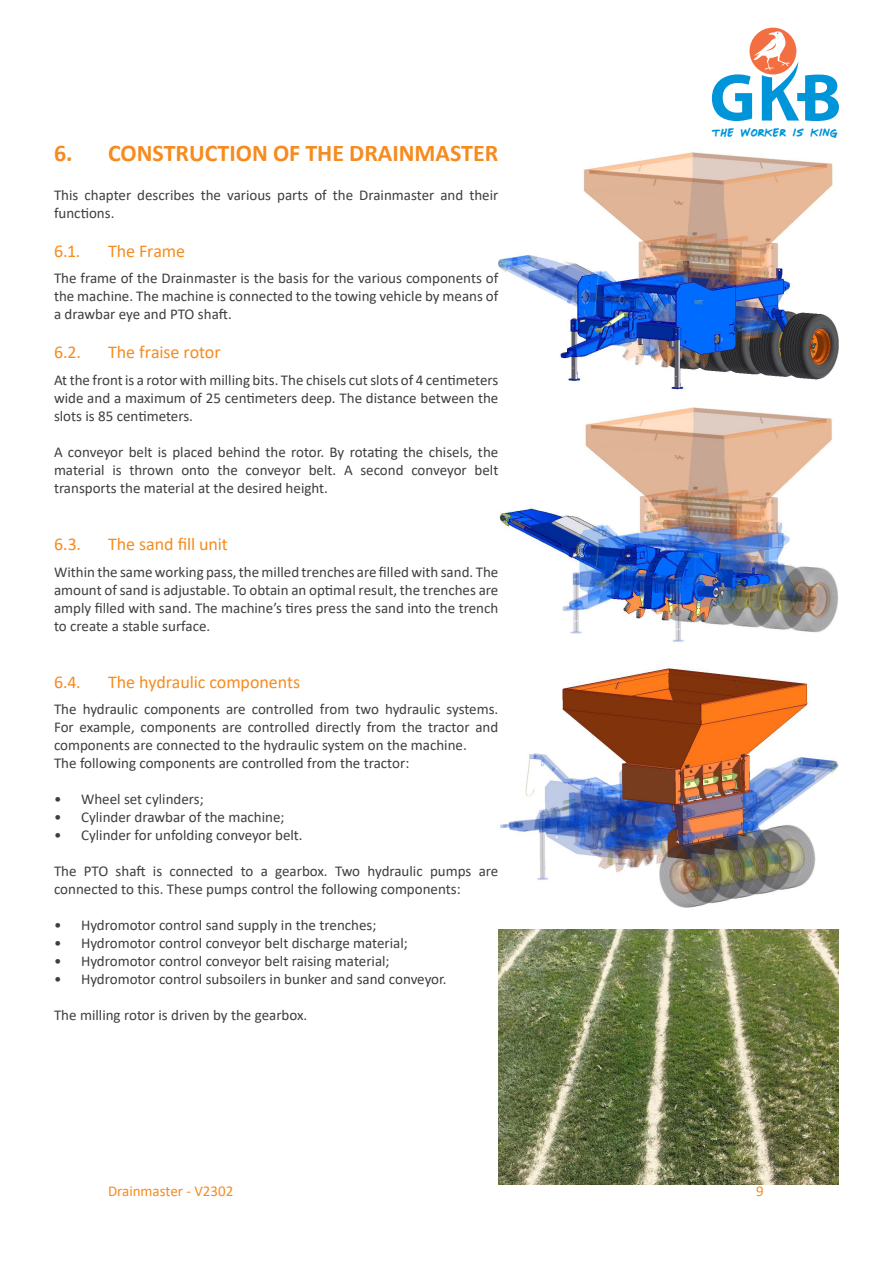
<style>
.page{position:relative;width:893px;height:1263px;background:#fff}
.page>*{position:absolute;margin:0;border:0;box-sizing:border-box;transform-origin:0 0}
.t1{font:700 24px "Calibri";color:#f68b1f}
.t2{font:18px "Calibri";letter-spacing:-.005em;color:#f68b1f}
.t3{font:16.05px "Mr Marcoozie MEDIUM";color:#0095d9}
.GKB_tekst_zwart{font:15px/18px "Calibri";color:#3e3e3f;text-align:justify}
.t4{font:15px "Calibri";color:#f68b1f}
</style>
<div class="page">
<div style="left:749px;top:28px;width:47px;height:46px;background:#f36f42;border-radius:50%"></div>
<svg style="left:712px;top:31px;width:127px;height:90px"></svg>
<img style="left:498px;top:152px;width:341px;height:240px">
<img style="left:499px;top:407px;width:339px;height:235px">
<img style="left:500px;top:668px;width:339px;height:240px">
<img style="left:498px;top:930px;width:341px;height:254px">
<p class="t1" style="left:54px;top:136px;width:446px">6. CONSTRUCTION OF THE DRAINMASTER</p>
<p class="GKB_tekst_zwart" style="left:54px;top:186px;width:446px">This chapter describes the various parts of the Drainmaster and their functions.</p>
<p class="t2" style="left:54px;top:238px;width:28px">6.1.</p>
<p class="t2" style="left:108px;top:238px;width:79px">The Frame</p>
<p class="GKB_tekst_zwart" style="left:54px;top:269px;width:446px">The frame of the Drainmaster is the basis for the various components of the machine. The machine is connected to the towing vehicle by means of a drawbar eye and PTO shaft.</p>
<p class="t2" style="left:54px;top:340px;width:29px">6.2.</p>
<p class="t2" style="left:108px;top:340px;width:114px">The fraise rotor</p>
<p class="GKB_tekst_zwart" style="left:54px;top:371px;width:446px">At the front is a rotor with milling bits. The chisels cut slots of 4 centimeters wide and a maximum of 25 centimeters deep. The distance between the slots is 85 centimeters.</p>
<p class="GKB_tekst_zwart" style="left:54px;top:443px;width:446px">A conveyor belt is placed behind the rotor. By rotating the chisels, the material is thrown onto the conveyor belt. A second conveyor belt transports the material at the desired height.</p>
<p class="t2" style="left:54px;top:531px;width:29px">6.3.</p>
<p class="t2" style="left:108px;top:531px;width:121px">The sand fill unit</p>
<p class="GKB_tekst_zwart" style="left:54px;top:562px;width:446px">Within the same working pass, the milled trenches are filled with sand. The amount of sand is adjustable. To obtain an optimal result, the trenches are amply filled with sand. The machine’s tires press the sand into the trench to create a stable surface.</p>
<p class="t2" style="left:54px;top:669px;width:28px">6.4.</p>
<p class="t2" style="left:108px;top:669px;width:194px">The hydraulic components</p>
<p class="GKB_tekst_zwart" style="left:54px;top:700px;width:446px">The hydraulic components are controlled from two hydraulic systems.<br>For example, components are controlled directly from the tractor and components are connected to the hydraulic system on the machine.</p>
<p class="GKB_tekst_zwart" style="left:54px;top:754px;width:357px">The following components are controlled from the tractor:</p>
<p class="GKB_tekst_zwart" style="left:54px;top:790px;width:151px">• Wheel set cylinders;</p>
<p class="GKB_tekst_zwart" style="left:54px;top:808px;width:232px">• Cylinder drawbar of the machine;</p>
<p class="GKB_tekst_zwart" style="left:54px;top:826px;width:250px">• Cylinder for unfolding conveyor belt.</p>
<p class="GKB_tekst_zwart" style="left:54px;top:862px;width:446px">The PTO shaft is connected to a gearbox. Two hydraulic pumps are connected to this. These pumps control the following components:</p>
<p class="GKB_tekst_zwart" style="left:54px;top:916px;width:324px">• Hydromotor control sand supply in the trenches;</p>
<p class="GKB_tekst_zwart" style="left:54px;top:934px;width:355px">• Hydromotor control conveyor belt discharge material;</p>
<p class="GKB_tekst_zwart" style="left:54px;top:952px;width:337px">• Hydromotor control conveyor belt raising material;</p>
<p class="GKB_tekst_zwart" style="left:54px;top:970px;width:394px">• Hydromotor control subsoilers in bunker and sand conveyor.</p>
<p class="GKB_tekst_zwart" style="left:54px;top:1006px;width:255px">The milling rotor is driven by the gearbox.</p>
<p class="t3" style="left:712px;top:125px;width:127px">the worker is king</p>
<p class="t4" style="left:108px;top:1180px;width:127px">Drainmaster - V2302</p>
<p class="t4" style="left:756px;top:1180px;width:9px">9</p>
</div>
